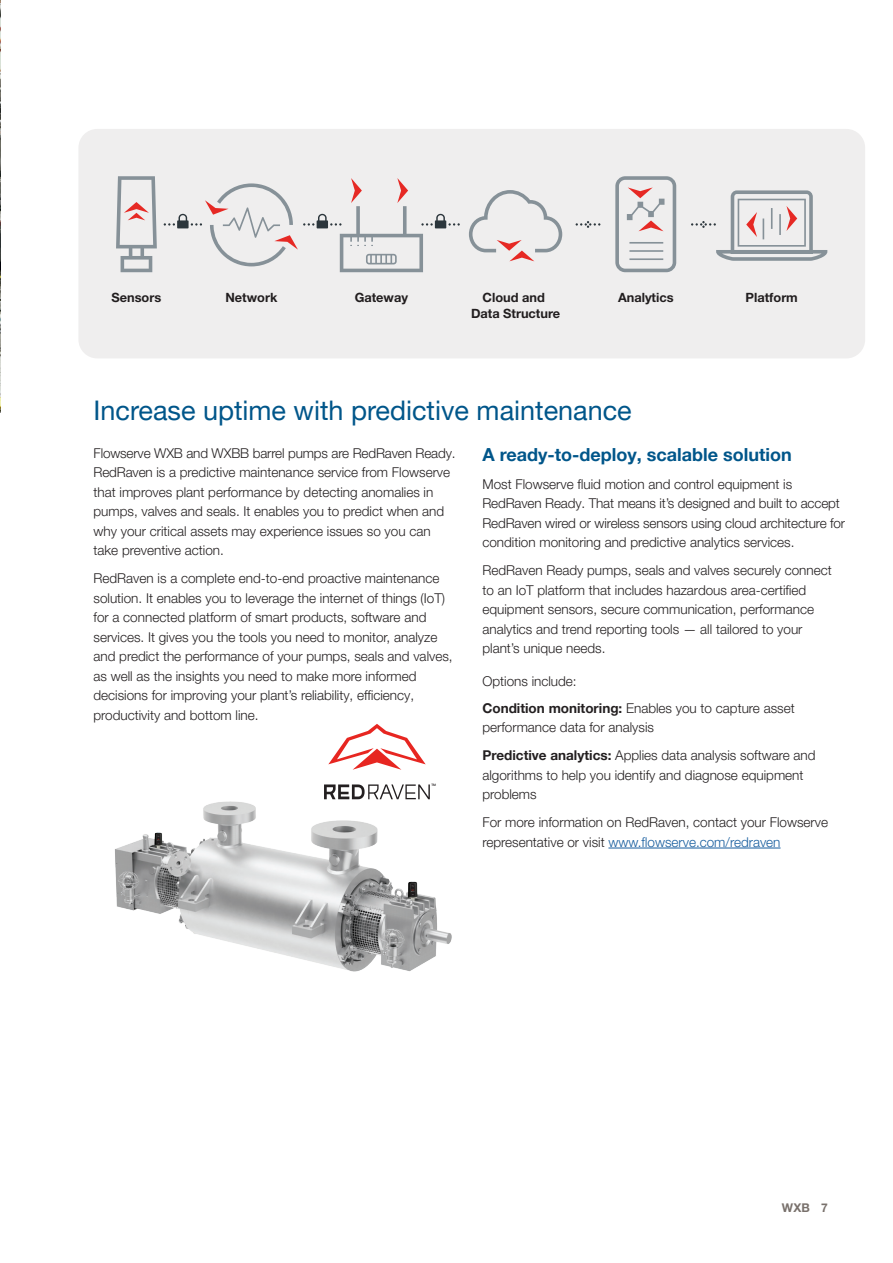
<style>
.page{position:relative;width:893px;height:1263px;background:#fff}
.page>*{position:absolute;margin:0;border:0;box-sizing:border-box;transform-origin:0 0}
.Headline_Level_1__bl{font:27px "Helvetica Neue LT Pro";color:#00568a}
.Subhead_Level_2__blu{font:700 18px "Helvetica Neue LT Pro";color:#00568a}
.Body_copy{font:300 13.5px/19.5px "Helvetica Neue LT Pro";color:#231f20}
.t1{font:700 12.75px "Helvetica Neue LT Std";color:#211d1e}
.t2{font:700 12px "Helvetica Neue LT Pro";color:#79716c}
.t3{font:500 3.15px "Helvetica Neue LT Std";color:#231f20}
.s1{font-weight:700}
.s2{color:#175d9e}
</style>
<div class="page">
<img style="left:0;top:0;width:1px;height:412px">
<div style="left:78px;top:129px;width:787px;height:229px;background:#efeeee;border-radius:19px"></div>
<hr style="left:608px;top:848px;width:172px;height:1px;background:#175d9e">
<img style="left:115px;top:799px;width:337px;height:173px">
<svg style="left:328px;top:724px;width:98px;height:46px"></svg>
<svg style="left:324px;top:784px;width:106px;height:15px"></svg>
<svg style="left:615px;top:176px;width:61px;height:96px"></svg>
<svg style="left:469px;top:190px;width:93px;height:71px"></svg>
<svg style="left:576px;top:221px;width:24px;height:7px"></svg>
<svg style="left:691px;top:190px;width:136px;height:71px"></svg>
<svg style="left:116px;top:176px;width:41px;height:96px"></svg>
<svg style="left:164px;top:178px;width:296px;height:94px"></svg>
<p class="t1" style="left:112px;top:290px;width:51px">Sensors</p>
<p class="t1" style="left:225px;top:290px;width:53px">Network</p>
<p class="t1" style="left:355px;top:290px;width:55px">Gateway</p>
<p class="t1" style="left:483px;top:290px;width:64px">Cloud and</p>
<p class="t1" style="left:618px;top:290px;width:57px">Analytics</p>
<p class="t1" style="left:746px;top:290px;width:54px">Platform</p>
<p class="t1" style="left:471px;top:305px;width:91px">Data Structure</p>
<p class="Headline_Level_1__bl" style="left:94px;top:394px;width:540px">Increase uptime with predictive maintenance</p>
<p class="Body_copy" style="left:94px;top:443px;width:364px">Flowserve WXB and WXBB barrel pumps are RedRaven Ready.<br>RedRaven is a predictive maintenance service from Flowserve that improves plant performance by detecting anomalies in pumps, valves and seals. It enables you to predict when and why your critical assets may experience issues so you can take preventive action.</p>
<p class="Body_copy" style="left:94px;top:568px;width:361px">RedRaven is a complete end-to-end proactive maintenance solution. It enables you to leverage the internet of things (IoT) for a connected platform of smart products, software and services. It gives you the tools you need to monitor, analyze and predict the performance of your pumps, seals and valves, as well as the insights you need to make more informed decisions for improving your plant’s reliability, efficiency, productivity and bottom line.</p>
<p class="Subhead_Level_2__blu" style="left:482px;top:443px;width:311px">A ready-to-deploy, scalable solution</p>
<p class="Body_copy" style="left:482px;top:474px;width:364px">Most Flowserve fluid motion and control equipment is RedRaven Ready. That means it’s designed and built to accept RedRaven wired or wireless sensors using cloud architecture for condition monitoring and predictive analytics services.</p>
<p class="Body_copy" style="left:482px;top:560px;width:351px">RedRaven Ready pumps, seals and valves securely connect to an IoT platform that includes hazardous area-certified equipment sensors, secure communication, performance analytics and trend reporting tools — all tailored to your plant’s unique needs.</p>
<p class="Body_copy" style="left:482px;top:671px;width:96px">Options include:</p>
<p class="Body_copy" style="left:482px;top:698px;width:314px"><span class="s1">Condition monitoring:</span> Enables you to capture asset performance data for analysis</p>
<p class="Body_copy" style="left:482px;top:745px;width:335px"><span class="s1">Predictive analytics:</span> Applies data analysis software and algorithms to help you identify and diagnose equipment problems</p>
<p class="Body_copy" style="left:482px;top:812px;width:347px">For more information on RedRaven, contact your Flowserve representative or visit <span class="s2">www.flowserve.com/redraven</span></p>
<p class="t3" style="left:431px;top:783px;width:6px">TM</p>
<p class="t2" style="left:782px;top:1201px;width:48px">WXB 7</p>
</div>
